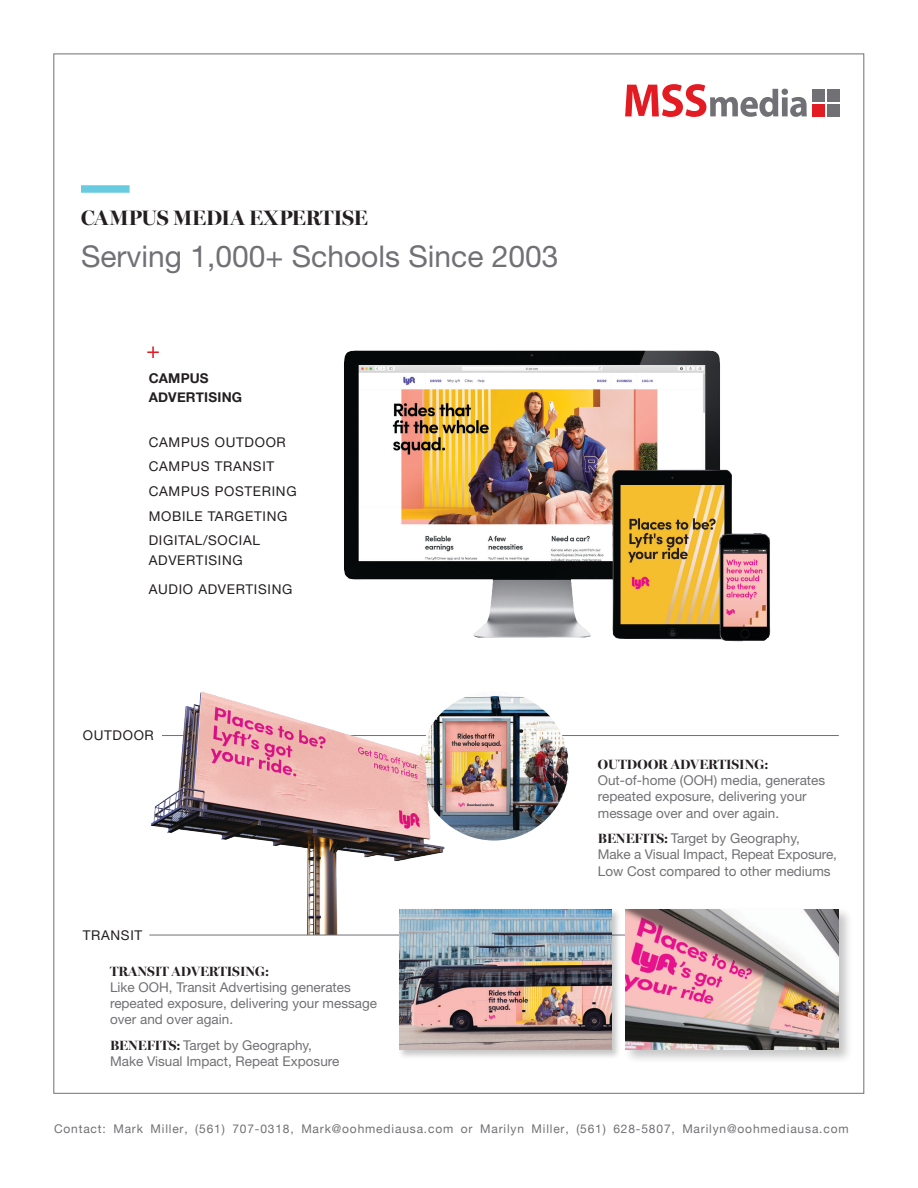
<style>
.page{position:relative;width:918px;height:1188px;background:#fff}
.page>*{position:absolute;margin:0;border:0;box-sizing:border-box;transform-origin:0 0}
.t1{font:30px "Helvetica Neue";color:#717074}
.t2{font:700 21px "Miller Banner";color:#231f20}
.t3{font:13.5px/16.2px "Helvetica Neue";color:#717074}
.t4{font:13.5px/20.1px "Helvetica Neue";letter-spacing:.05em;color:#231f20}
.t5{font:700 13.5px "Miller Banner";color:#231f20}
.t6{font:700 13.5px/19.8px "Helvetica Neue";letter-spacing:.015em;color:#231f20}
.t7{font:12px "Helvetica Neue";letter-spacing:.07em;color:#717074}
.s1{font-family:"Miller Banner";font-weight:700;color:#231f20}
</style>
<div class="page">
<hr style="left:162px;top:735px;width:677px;height:1px;background:#717074">
<img style="left:344px;top:350px;width:427px;height:291px">
<img style="left:419px;top:691px;width:150px;height:150px;border-radius:75px">
<img style="left:150px;top:691px;width:302px;height:244px">
<svg style="left:625px;top:84px;width:182px;height:33px"></svg>
<div style="left:812px;top:104px;width:12px;height:13px;background:#e31b23"></div>
<div style="left:827px;top:104px;width:13px;height:13px;background:#717074"></div>
<div style="left:812px;top:89px;width:12px;height:12px;background:#717074"></div>
<div style="left:827px;top:89px;width:13px;height:12px;background:#717074"></div>
<div style="left:81px;top:185px;width:49px;height:8px;background:#68cbdf"></div>
<hr style="left:149px;top:935px;width:690px;height:1px;background:#717074">
<div style="left:623px;top:907px;width:230px;height:157px;background:#231f20;opacity:.25"></div>
<img style="left:625px;top:909px;width:214px;height:140px">
<svg style="left:147px;top:346px;width:12px;height:12px"></svg>
<div style="left:398px;top:908px;width:224px;height:152px;background:#231f20;opacity:.25"></div>
<img style="left:399px;top:909px;width:213px;height:141px">
<p class="t2" style="left:81px;top:205px;width:288px">CAMPUS MEDIA EXPERTISE</p>
<p class="t1" style="left:81px;top:238px;width:479px">Serving 1,000+ Schools Since 2003</p>
<p class="t6" style="left:149px;top:368px;width:95px">CAMPUS<br>ADVERTISING</p>
<p class="t4" style="left:149px;top:432px;width:139px">CAMPUS OUTDOOR</p>
<p class="t4" style="left:149px;top:456px;width:127px">CAMPUS TRANSIT</p>
<p class="t4" style="left:149px;top:481px;width:149px">CAMPUS POSTERING</p>
<p class="t4" style="left:149px;top:506px;width:140px">MOBILE TARGETING</p>
<p class="t4" style="left:149px;top:530px;width:113px">DIGITAL/SOCIAL<br>ADVERTISING</p>
<p class="t4" style="left:149px;top:579px;width:145px">AUDIO ADVERTISING</p>
<p class="t4" style="left:83px;top:725px;width:73px">OUTDOOR</p>
<p class="t4" style="left:83px;top:925px;width:61px">TRANSIT</p>
<p class="t5" style="left:110px;top:963px;width:161px">TRANSIT ADVERTISING:</p>
<p class="t3" style="left:110px;top:979px;width:269px">Like OOH, Transit Advertising generates repeated exposure, delivering your message over and over again.</p>
<p class="t3" style="left:110px;top:1037px;width:231px"><span class="s1">BENEFITS:</span> Target by Geography,<br>Make Visual Impact, Repeat Exposure</p>
<p class="t3" style="left:598px;top:756px;width:229px"><span class="s1">OUTDOOR ADVERTISING:<br></span>Out-of-home (OOH) media, generates repeated exposure, delivering your message over and over again.</p>
<p class="t3" style="left:598px;top:830px;width:241px"><span class="s1">BENEFITS:</span> Target by Geography,<br>Make a Visual Impact, Repeat Exposure,<br>Low Cost compared to other mediums</p>
<p class="t7" style="left:54px;top:1121px;width:796px">Contact: Mark Miller, (561) 707-0318, Mark@oohmediausa.com or Marilyn Miller, (561) 628-5807, Marilyn@oohmediausa.com</p>
</div>
